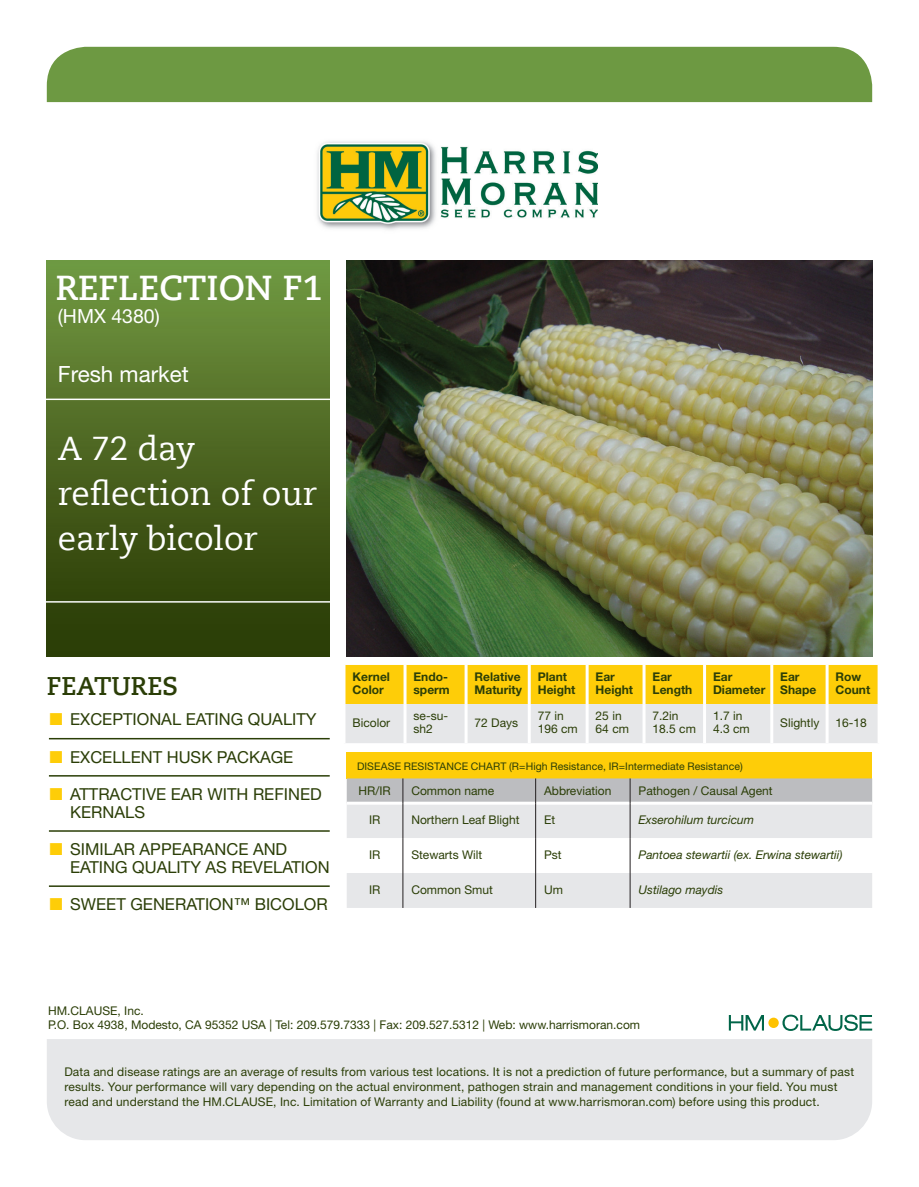
<style>
.page{position:relative;width:919px;height:1187px;background:#fff}
.page>*{position:absolute;margin:0;border:0;box-sizing:border-box;transform-origin:0 0}
.Titre_niveau_1{font:700 34.5px "Caecilia Com 75";color:#fff}
.Titre_niveau_2{font:33px/45px "Caecilia Com 55 Roman";color:#fff}
.TITRE_Caractéristiqu{font:700 25.5px "Caecilia Com 75";color:#2b3e07}
.Titre_niveau_1-2{font:22.35px "Helvetica Neue LT Std";color:#fff}
.Titre_niveau_1-3{font:19.5px "Helvetica Neue LT Std";color:#fff}
.t1{font:16.5px/18px "Helvetica Neue LT Std";color:#2b3e07}
.TX_Mentions_légales{font:12px/15px "Helvetica Neue LT Std";letter-spacing:.015em;color:#2b3e07}
.TX_Tableau_Regular{font:12px/13.5px "Helvetica Neue LT Std";color:#2b3e07}
.TX_Coordonnées{font:12px "Helvetica Neue LT Std";color:#2b3e07}
.TX_Tableau_Regular-2{font:700 12px/13.5px "Helvetica Neue LT Std";color:#2b3e07}
.TX_Tableau_Regular-3{font:italic 12px "Helvetica Neue LT Std";color:#2b3e07}
.TX_Tableau_Bold{font:12px "Helvetica Neue LT Std";color:#2b3e07}
.TX_Tableau_Regular_c{font:12px "Helvetica Neue LT Std";color:#2b3e07}
.TX_Tableau_Bold_cent{font:12px "Helvetica Neue LT Std";color:#2b3e07}
.TX_Têtière_4_col{font:10.5px "Helvetica Neue LT Std";letter-spacing:.01em;color:#2b3e07}
</style>
<div class="page">
<div style="left:47px;top:1039px;width:825px;height:101px;background:#e6e7e9"></div>
<div style="left:47px;top:47px;width:825px;height:55px;background:#6d9942"></div>
<div style="left:47px;top:261px;width:283px;height:395px;background:linear-gradient(to bottom,#719741,#273602)"></div>
<hr style="left:45px;top:601px;width:291px;height:1px;background:#fff">
<hr style="left:45px;top:398px;width:291px;height:2px;background:#fff">
<svg style="left:345px;top:665px;width:532px;height:78px;background:#f2da79"></svg>
<hr style="left:403px;top:665px;width:3px;height:39px;background:#fff">
<hr style="left:464px;top:665px;width:3px;height:39px;background:#fff">
<hr style="left:527px;top:665px;width:3px;height:39px;background:#fff">
<hr style="left:585px;top:665px;width:3px;height:39px;background:#fff">
<hr style="left:642px;top:665px;width:3px;height:39px;background:#fff">
<hr style="left:703px;top:665px;width:3px;height:39px;background:#fff">
<hr style="left:770px;top:665px;width:3px;height:39px;background:#fff">
<hr style="left:825px;top:665px;width:3px;height:39px;background:#fff">
<hr style="left:403px;top:704px;width:3px;height:39px;background:#fff">
<hr style="left:464px;top:704px;width:3px;height:39px;background:#fff">
<hr style="left:527px;top:704px;width:3px;height:39px;background:#fff">
<hr style="left:585px;top:704px;width:3px;height:39px;background:#fff">
<hr style="left:642px;top:704px;width:3px;height:39px;background:#fff">
<hr style="left:703px;top:704px;width:3px;height:39px;background:#fff">
<hr style="left:770px;top:704px;width:3px;height:39px;background:#fff">
<hr style="left:825px;top:704px;width:3px;height:39px;background:#fff">
<hr style="left:49px;top:738px;width:281px;height:1px;background:#2b3e07">
<hr style="left:49px;top:775px;width:281px;height:1px;background:#2b3e07">
<hr style="left:49px;top:830px;width:281px;height:1px;background:#2b3e07">
<hr style="left:49px;top:885px;width:281px;height:1px;background:#2b3e07">
<img style="left:347px;top:261px;width:525px;height:395px">
<img style="left:317px;top:141px;width:280px;height:89px">
<svg style="left:728px;top:1015px;width:36px;height:15px"></svg>
<svg style="left:782px;top:1014px;width:90px;height:16px"></svg>
<div style="left:768px;top:1017px;width:10px;height:10px;background:#fec200;border-radius:50%"></div>
<div style="left:347px;top:751px;width:525px;height:27px;background:#fecd08"></div>
<div style="left:347px;top:804px;width:525px;height:103px;background:#e6e7e9"></div>
<svg style="left:347px;top:838px;width:525px;height:35px"></svg>
<hr style="left:402px;top:803px;width:1px;height:35px;background:#231f20">
<hr style="left:402px;top:838px;width:1px;height:35px;background:#231f20">
<hr style="left:402px;top:873px;width:1px;height:34px;background:#231f20">
<svg style="left:347px;top:778px;width:525px;height:25px;background:#c0c0bf"></svg>
<hr style="left:535px;top:803px;width:1px;height:35px;background:#231f20">
<hr style="left:629px;top:803px;width:1px;height:35px;background:#231f20">
<hr style="left:535px;top:838px;width:1px;height:35px;background:#231f20">
<hr style="left:629px;top:838px;width:1px;height:35px;background:#231f20">
<hr style="left:535px;top:873px;width:1px;height:34px;background:#231f20">
<hr style="left:629px;top:873px;width:1px;height:34px;background:#231f20">
<p class="Titre_niveau_1" style="left:56px;top:264px;width:269px">REFLECTION F1</p>
<p class="Titre_niveau_1-3" style="left:58px;top:305px;width:103px">(HMX 4380)</p>
<p class="Titre_niveau_1-2" style="left:58px;top:360px;width:132px">Fresh market</p>
<p class="Titre_niveau_2" style="left:58px;top:426px;width:260px">A 72 day reflection of our early bicolor</p>
<p class="TITRE_Caractéristiqu" style="left:47px;top:668px;width:133px">FEATURES</p>
<p class="TX_Tableau_Regular-2" style="left:352px;top:669px;width:39px">Kernel<br>Color</p>
<p class="TX_Tableau_Regular-2" style="left:413px;top:669px;width:38px">Endo&shy;sperm</p>
<p class="TX_Tableau_Regular-2" style="left:474px;top:669px;width:49px">Relative<br>Maturity</p>
<p class="TX_Tableau_Regular-2" style="left:537px;top:669px;width:39px">Plant<br>Height</p>
<p class="TX_Tableau_Regular-2" style="left:595px;top:669px;width:39px">Ear<br>Height</p>
<p class="TX_Tableau_Regular-2" style="left:652px;top:669px;width:41px">Ear<br>Length</p>
<p class="TX_Tableau_Regular-2" style="left:713px;top:669px;width:54px">Ear<br>Diameter</p>
<p class="TX_Tableau_Regular-2" style="left:780px;top:669px;width:38px">Ear<br>Shape</p>
<p class="TX_Tableau_Regular-2" style="left:835px;top:669px;width:36px">Row<br>Count</p>
<p class="TX_Tableau_Regular" style="left:352px;top:715px;width:39px">Bicolor</p>
<p class="TX_Tableau_Regular" style="left:413px;top:708px;width:36px">se-su&shy;sh2</p>
<p class="TX_Tableau_Regular" style="left:474px;top:715px;width:45px">72 Days</p>
<p class="TX_Tableau_Regular" style="left:537px;top:708px;width:42px">77 in<br>196 cm</p>
<p class="TX_Tableau_Regular" style="left:595px;top:708px;width:35px">25 in<br>64 cm</p>
<p class="TX_Tableau_Regular" style="left:652px;top:708px;width:45px">7.2in<br>18.5 cm</p>
<p class="TX_Tableau_Regular" style="left:713px;top:708px;width:38px">1.7 in<br>4.3 cm</p>
<p class="TX_Tableau_Regular" style="left:780px;top:715px;width:41px">Slightly</p>
<p class="TX_Tableau_Regular" style="left:835px;top:715px;width:33px">16-18</p>
<p class="t1" style="left:70px;top:710px;width:248px">EXCEPTIONAL EATING QUALITY</p>
<p class="t1" style="left:70px;top:747px;width:225px">EXCELLENT HUSK PACKAGE</p>
<p class="t1" style="left:70px;top:784px;width:253px">ATTRACTIVE EAR WITH REFINED<br>KERNALS</p>
<p class="t1" style="left:70px;top:839px;width:261px">SIMILAR APPEARANCE AND<br>EATING QUALITY AS REVELATION</p>
<p class="t1" style="left:70px;top:894px;width:259px">SWEET GENERATION™ BICOLOR</p>
<p class="TX_Têtière_4_col" style="left:357px;top:759px;width:387px">DISEASE RESISTANCE CHART (R=High Resistance, IR=Intermediate Resistance)</p>
<p class="TX_Tableau_Bold_cent" style="left:358px;top:783px;width:34px">HR/IR</p>
<p class="TX_Tableau_Bold" style="left:411px;top:783px;width:84px">Common name</p>
<p class="TX_Tableau_Bold" style="left:544px;top:783px;width:69px">Abbreviation</p>
<p class="TX_Tableau_Bold" style="left:638px;top:783px;width:136px">Pathogen / Causal Agent</p>
<p class="TX_Tableau_Regular_c" style="left:369px;top:812px;width:13px">IR</p>
<p class="TX_Tableau_Regular" style="left:411px;top:812px;width:109px">Northern Leaf Blight</p>
<p class="TX_Tableau_Regular" style="left:544px;top:812px;width:13px">Et</p>
<p class="TX_Tableau_Regular-3" style="left:638px;top:812px;width:117px">Exserohilum turcicum</p>
<p class="TX_Tableau_Regular_c" style="left:369px;top:847px;width:13px">IR</p>
<p class="TX_Tableau_Regular" style="left:411px;top:847px;width:72px">Stewarts Wilt</p>
<p class="TX_Tableau_Regular" style="left:544px;top:847px;width:19px">Pst</p>
<p class="TX_Tableau_Regular-3" style="left:638px;top:847px;width:205px">Pantoea stewartii (ex. Erwina stewartii)</p>
<p class="TX_Tableau_Regular_c" style="left:369px;top:882px;width:13px">IR</p>
<p class="TX_Tableau_Regular" style="left:411px;top:882px;width:83px">Common Smut</p>
<p class="TX_Tableau_Regular" style="left:544px;top:882px;width:20px">Um</p>
<p class="TX_Tableau_Regular-3" style="left:638px;top:882px;width:86px">Ustilago maydis</p>
<p class="TX_Coordonnées" style="left:48px;top:1003px;width:97px">HM.CLAUSE, Inc.</p>
<p class="TX_Coordonnées" style="left:48px;top:1017px;width:593px">P.O. Box 4938, Modesto, CA 95352 USA | Tel: 209.579.7333 | Fax: 209.527.5312 | Web: www.harrismoran.com</p>
<p class="TX_Mentions_légales" style="left:64px;top:1063px;width:791px">Data and disease ratings are an average of results from various test locations. It is not a prediction of future performance, but a summary of past results. Your performance will vary depending on the actual environment, pathogen strain and management conditions in your field. You must read and understand the HM.CLAUSE, Inc. Limitation of Warranty and Liability (found at www.harrismoran.com) before using this product.</p>
</div>
